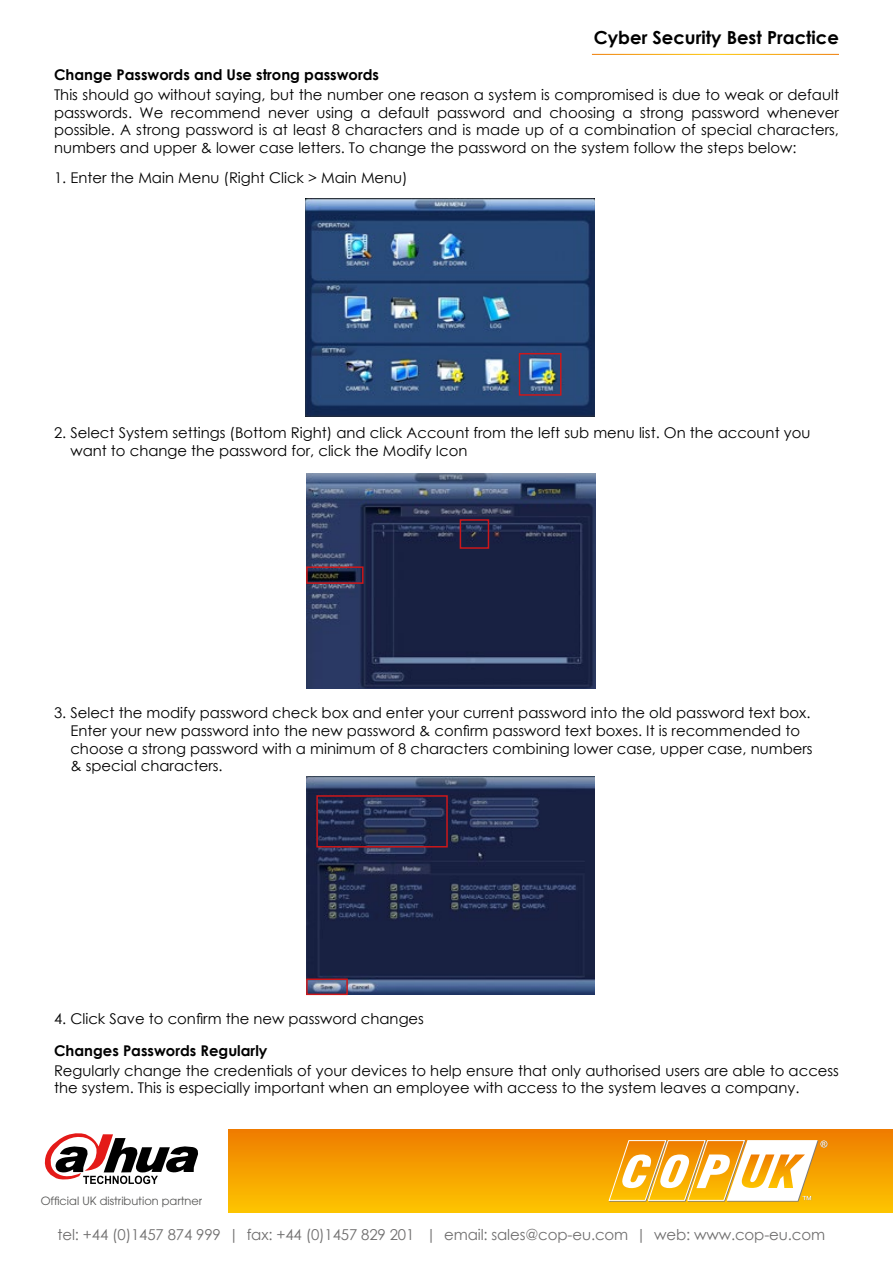
<style>
.page{position:relative;width:893px;height:1263px;background:#fff}
.page>*{position:absolute;margin:0;border:0;box-sizing:border-box;transform-origin:0 0}
.t1{font:700 18px "Century Gothic";color:#000}
.t2{font:15px "Century Gothic";letter-spacing:-.01em;color:#706f6f}
.t3{font:14.85px/17.7px "Century Gothic";color:#000}
.t4{font:700 14.85px "Century Gothic";color:#000}
.t5{font:11.4px "Avant Garde";color:#575756}
</style>
<div class="page">
<div style="left:228px;top:1130px;width:665px;height:82px;background:linear-gradient(to bottom,#ef7c00,#fdc400)"></div>
<svg style="left:45px;top:1133px;width:153px;height:51px"></svg>
<img style="left:306px;top:199px;width:289px;height:217px">
<img style="left:307px;top:473px;width:288px;height:216px">
<img style="left:306px;top:777px;width:289px;height:217px">
<div style="left:519px;top:353px;width:42px;height:43px;border:2px solid #cd171a"></div>
<div style="left:460px;top:519px;width:29px;height:30px;border:2px solid #cd171a"></div>
<div style="left:306px;top:566px;width:58px;height:18px;border:2px solid #cd171a"></div>
<div style="left:316px;top:795px;width:132px;height:52px;border:2px solid #cd171a"></div>
<div style="left:306px;top:978px;width:42px;height:17px;border:2px solid #cd171a"></div>
<svg style="left:608px;top:1139px;width:220px;height:63px"></svg>
<p class="t1" style="left:594px;top:23px;width:247px">Cyber Security Best Practice</p>
<p class="t4" style="left:54px;top:64px;width:327px">Change Passwords and Use strong passwords</p>
<p class="t3" style="left:54px;top:85px;width:787px;text-align:justify">This should go without saying, but the number one reason a system is compromised is due to weak or default passwords. We recommend never using a default password and choosing a strong password whenever possible. A strong password is at least 8 characters and is made up of a combination of special characters, numbers and upper &amp; lower case letters. To change the password on the system follow the steps below:</p>
<p class="t3" style="left:54px;top:169px;width:355px">1. Enter the Main Menu (Right Click &gt; Main Menu)</p>
<p class="t3" style="left:70px;top:424px;width:741px;text-indent:-16px">2. Select System settings (Bottom Right) and click Account from the left sub menu list. On the account you want to change the password for, click the Modify Icon</p>
<p class="t3" style="left:70px;top:704px;width:744px;text-indent:-16px">3. Select the modify password check box and enter your current password into the old password text box.<br>Enter your new password into the new password &amp; confirm password text boxes. It is recommended to choose a strong password with a minimum of 8 characters combining lower case, upper case, numbers &amp; special characters.</p>
<p class="t3" style="left:54px;top:1009px;width:371px">4. Click Save to confirm the new password changes</p>
<p class="t4" style="left:54px;top:1039px;width:215px">Changes Passwords Regularly</p>
<p class="t3" style="left:54px;top:1061px;width:786px">Regularly change the credentials of your devices to help ensure that only authorised users are able to access the system. This is especially important when an employee with access to the system leaves a company.</p>
<p class="t5" style="left:41px;top:1194px;width:163px">Official UK distribution partner</p>
<p class="t2" style="left:58px;top:1224px;width:769px">tel: +44 (0)1457 874 999 | fax: +44 (0)1457 829 201 | email: sales@cop-eu.com | web: www.cop-eu.com</p>
</div>
